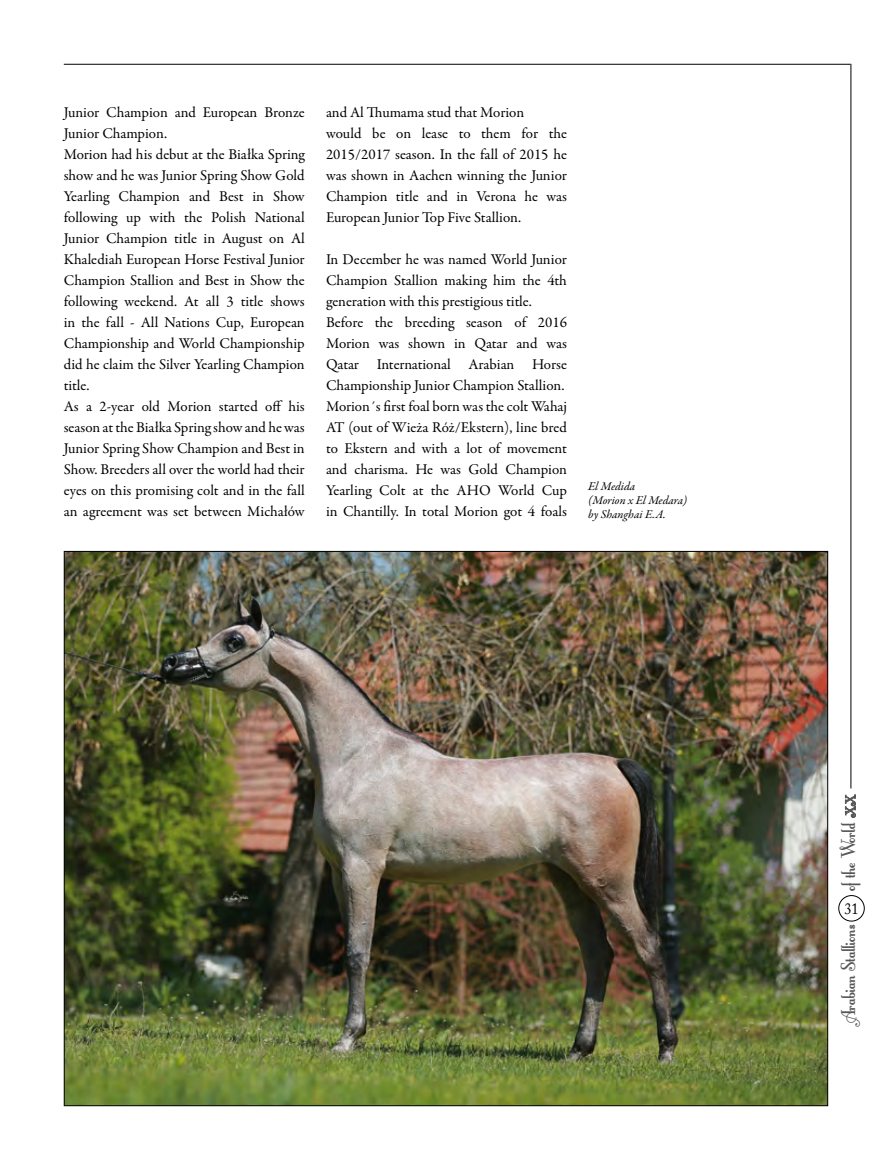
<style>
.page{position:relative;width:893px;height:1170px;background:#fff}
.page>*{position:absolute;margin:0;border:0;box-sizing:border-box;transform-origin:0 0}
.t1{font:24px "Fontleroy Brown";letter-spacing:-.005em;color:#575756}
.t2{font:15.75px "Adobe Caslon";color:#000;scale:.9 1}
.t3{font:15px/21px "Garamond Premr Pro";letter-spacing:-.005em;color:#000}
.t4{font:italic 12px/14.4px "Garamond Premr Pro";letter-spacing:-.005em;color:#000}
.s1{font-size:16.8px}
</style>
<div class="page">
<div style="left:838px;top:895px;width:27px;height:26px;border:1px solid #000;border-radius:50%"></div>
<hr style="left:850px;top:64px;width:1px;height:724px;background:#000">
<hr style="left:64px;top:64px;width:786px;height:1px;background:#000">
<img style="left:66px;top:553px;width:760px;height:551px">
<p class="t3" style="left:64px;top:102px;width:242px">Junior Champion and European Bronze Junior Champion.<br>Morion had his debut at the Białka Spring show and he was Junior Spring Show Gold Yearling Champion and Best in Show following up with the Polish National Junior Champion title in August on Al Khalediah European Horse Festival Junior Champion Stallion and Best in Show the following weekend. At all 3 title shows in the fall - All Nations Cup, European Championship and World Championship did he claim the Silver Yearling Champion title.<br>As a 2-year old Morion started off his season at the Białka Spring show and he was Junior Spring Show Champion and Best in Show. Breeders all over the world had their eyes on this promising colt and in the fall an agreement was set between Michałów</p>
<p class="t3" style="left:326px;top:102px;width:242px">and Al Thumama stud that Morion<br>would be on lease to them for the 2015/2017 season. In the fall of 2015 he was shown in Aachen winning the Junior Champion title and in Verona he was European Junior Top Five Stallion.</p>
<p class="t3" style="left:326px;top:249px;width:242px">In December he was named World Junior Champion Stallion making him the 4th generation with this prestigious title.<br>Before the breeding season of 2016<br>Morion was shown in Qatar and was Qatar International Arabian Horse Championship Junior Champion Stallion.<br>Morion´s first foal born was the colt Wahaj AT (out of Wieża Róż/Ekstern), line bred to Ekstern and with a lot of movement and charisma. He was Gold Champion Yearling Colt at the AHO World Cup in Chantilly. In total Morion got 4 foals</p>
<p class="t4" style="left:588px;top:479px;width:100px">El Medida<br>(Morion x El Medara) by Shanghai E.A.</p>
<h1 class="t1" style="left:838px;top:891px;width:98px;rotate:-90deg">of the World <span class="s1">xx</span></h1>
<p class="t2" style="left:844px;top:899px;width:17px">31</p>
<h1 class="t1" style="left:838px;top:1023px;width:100px;rotate:-90deg">Arabian Stallions</h1>
</div>
